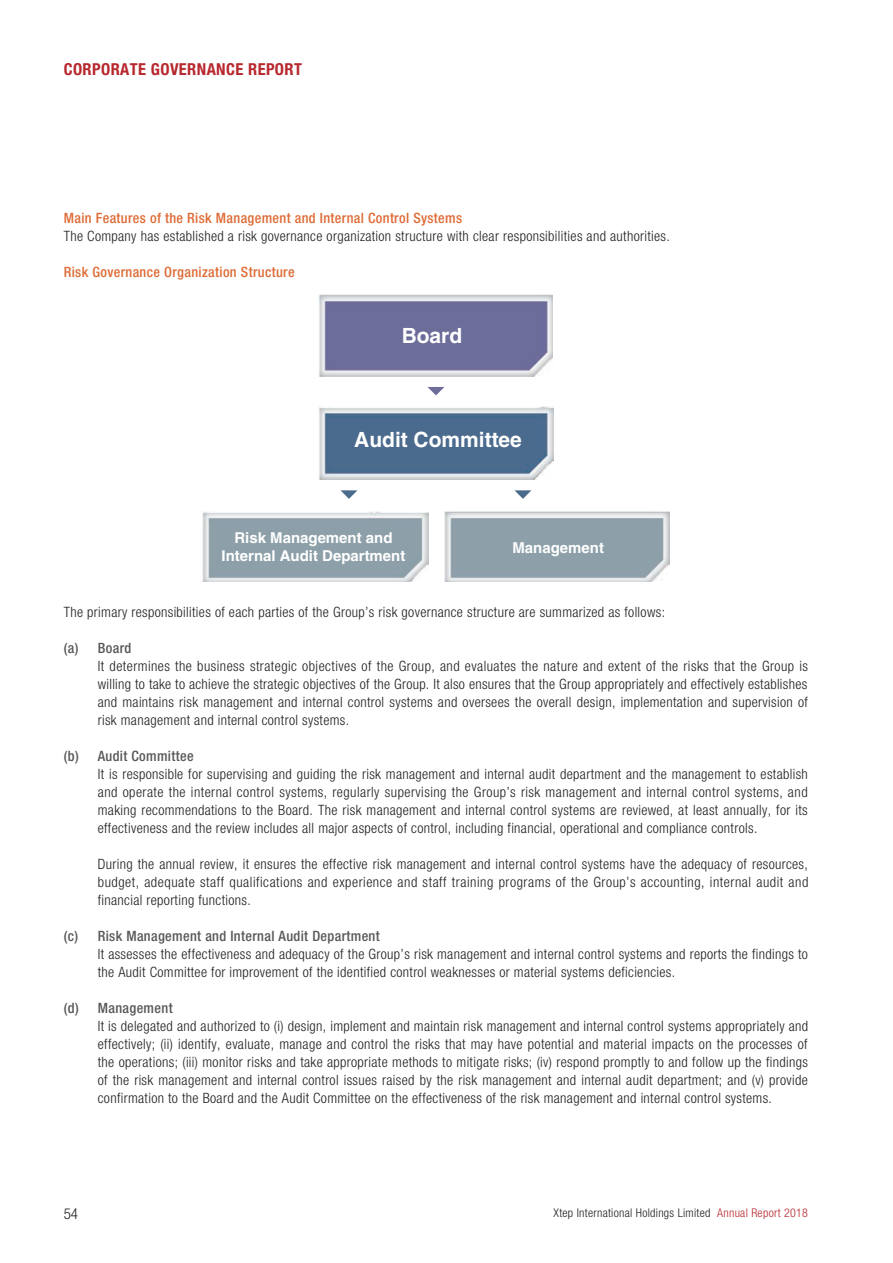
<style>
.page{position:relative;width:893px;height:1263px;background:#fff}
.page>*{position:absolute;margin:0;border:0;box-sizing:border-box;transform-origin:0 0}
.t1{font:700 21px "Helvetica LT Std";color:#fff}
.t2{font:700 condensed 16.5px "Helvetica Neue LT Std";letter-spacing:.025em;color:#b7282e}
.t3{font:700 15px/18px "Helvetica LT Std";color:#fff;text-align:center}
.t4{font:300 condensed 15px "Helvetica Neue LT Std";color:#231f20}
.t5{font:300 condensed 14.25px/18px "Helvetica Neue LT Std";letter-spacing:.025em;color:#231f20;text-align:justify}
.t6{font:500 condensed 14.25px "Helvetica Neue LT Std";letter-spacing:.025em;color:#de6b35}
.t7{font:500 condensed 14.25px "Helvetica Neue LT Std";letter-spacing:.025em;color:#57585a}
.t8{font:300 condensed 12px "Helvetica Neue LT Std";letter-spacing:.025em;color:#231f20}
.s1{color:#b7282e}
</style>
<div class="page">
<img style="left:319px;top:294px;width:234px;height:82px">
<div style="left:326px;top:301px;width:220px;height:68px;background:#6d6d9a"></div>
<svg style="left:427px;top:387px;width:17px;height:8px"></svg>
<img style="left:319px;top:406px;width:234px;height:73px">
<div style="left:326px;top:413px;width:220px;height:60px;background:#4b6b8e"></div>
<svg style="left:340px;top:490px;width:17px;height:9px"></svg>
<svg style="left:514px;top:490px;width:17px;height:9px"></svg>
<img style="left:202px;top:511px;width:226px;height:70px">
<div style="left:209px;top:518px;width:212px;height:59px;background:#8da0a9"></div>
<img style="left:444px;top:511px;width:226px;height:70px">
<div style="left:451px;top:518px;width:212px;height:59px;background:#8da0a9"></div>
<p class="t2" style="left:64px;top:60px;width:240px">CORPORATE GOVERNANCE REPORT</p>
<p class="t6" style="left:64px;top:209px;width:400px">Main Features of the Risk Management and Internal Control Systems</p>
<p class="t5" style="left:64px;top:227px;width:607px">The Company has established a risk governance organization structure with clear responsibilities and authorities.</p>
<p class="t6" style="left:64px;top:263px;width:232px">Risk Governance Organization Structure</p>
<h1 class="t1" style="left:402px;top:323px;width:62px">Board</h1>
<h1 class="t1" style="left:354px;top:427px;width:169px">Audit Committee</h1>
<p class="t3" style="left:222px;top:529px;width:185px">Risk Management and<br>Internal Audit Department</p>
<p class="t3" style="left:512px;top:538px;width:93px">Management</p>
<p class="t5" style="left:64px;top:603px;width:603px">The primary responsibilities of each parties of the Group’s risk governance structure are summarized as follows:</p>
<p class="t7" style="left:64px;top:640px;width:69px">(a) Board</p>
<p class="t5" style="left:98px;top:657px;width:712px">It determines the business strategic objectives of the Group, and evaluates the nature and extent of the risks that the Group is willing to take to achieve the strategic objectives of the Group. It also ensures that the Group appropriately and effectively establishes and maintains risk management and internal control systems and oversees the overall design, implementation and supervision of risk management and internal control systems.</p>
<p class="t7" style="left:64px;top:748px;width:131px">(b) Audit Committee</p>
<p class="t5" style="left:98px;top:765px;width:712px">It is responsible for supervising and guiding the risk management and internal audit department and the management to establish and operate the internal control systems, regularly supervising the Group’s risk management and internal control systems, and making recommendations to the Board. The risk management and internal control systems are reviewed, at least annually, for its effectiveness and the review includes all major aspects of control, including financial, operational and compliance controls.</p>
<p class="t5" style="left:98px;top:855px;width:712px">During the annual review, it ensures the effective risk management and internal control systems have the adequacy of resources, budget, adequate staff qualifications and experience and staff training programs of the Group’s accounting, internal audit and financial reporting functions.</p>
<p class="t7" style="left:64px;top:928px;width:317px">(c) Risk Management and Internal Audit Department</p>
<p class="t5" style="left:98px;top:945px;width:712px">It assesses the effectiveness and adequacy of the Group’s risk management and internal control systems and reports the findings to the Audit Committee for improvement of the identified control weaknesses or material systems deficiencies.</p>
<p class="t7" style="left:64px;top:1000px;width:110px">(d) Management</p>
<p class="t5" style="left:98px;top:1017px;width:712px">It is delegated and authorized to (i) design, implement and maintain risk management and internal control systems appropriately and effectively; (ii) identify, evaluate, manage and control the risks that may have potential and material impacts on the processes of the operations; (iii) monitor risks and take appropriate methods to mitigate risks; (iv) respond promptly to and follow up the findings of the risk management and internal control issues raised by the risk management and internal audit department; and (v) provide confirmation to the Board and the Audit Committee on the effectiveness of the risk management and internal control systems.</p>
<p class="t4" style="left:64px;top:1205px;width:16px">54</p>
<p class="t8" style="left:553px;top:1205px;width:256px">Xtep International Holdings Limited <span class="s1">Annual Report 2018</span></p>
</div>
